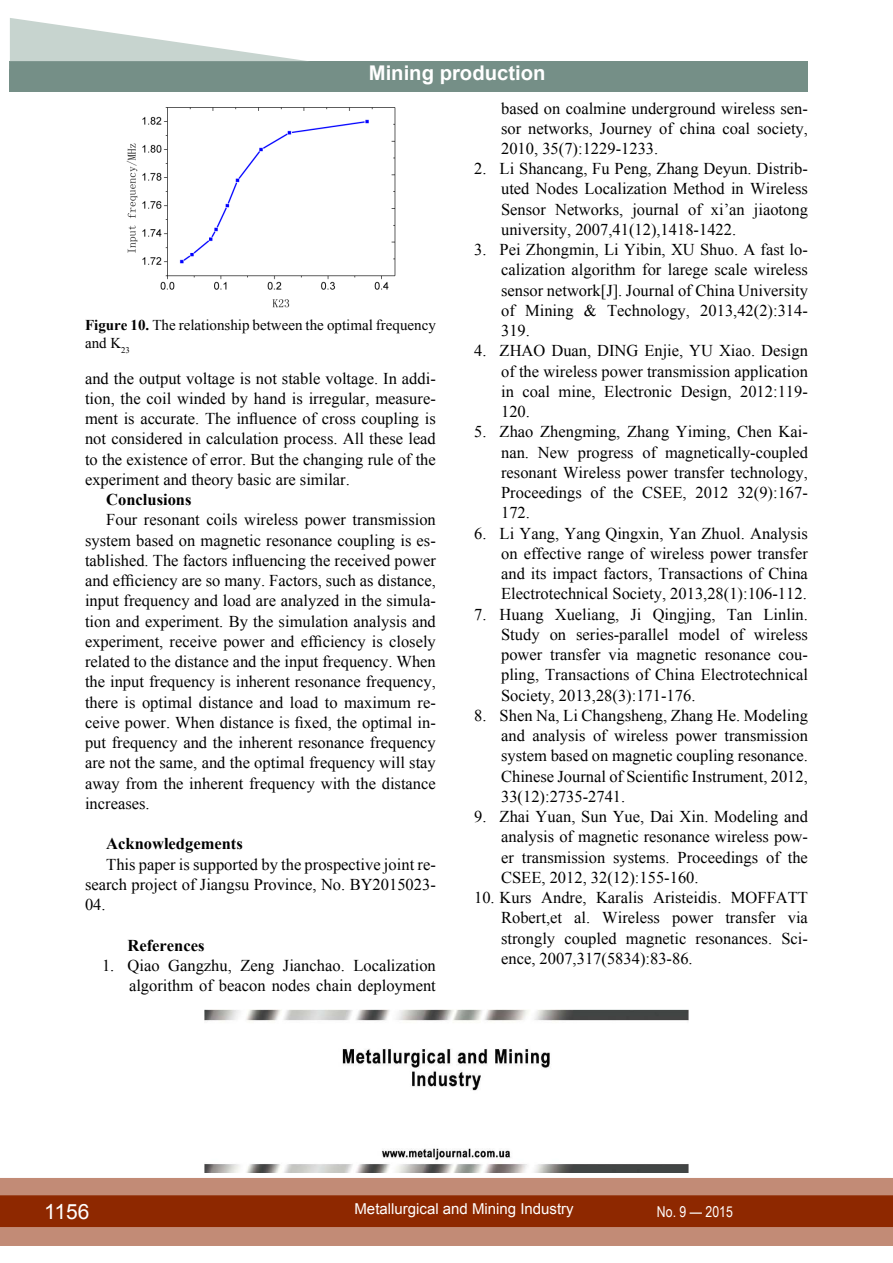
<style>
.page{position:relative;width:893px;height:1263px;background:#fff}
.page>*{position:absolute;margin:0;border:0;box-sizing:border-box;transform-origin:0 0}
.t1{font:21px "Arial";color:#fff}
.t2{font:700 20.25px "Arial";color:#fff}
.t3{font:16.5px/20.2px "Times New Roman";color:#000;text-align:justify}
.t4{font:700 16.5px "Times New Roman";color:#000}
.t5{font:15px/18px "Times New Roman";color:#000}
.t6{font:15px "Arial";color:#fff}
.t7{font:15px "Arial Narrow";color:#fff}
.s1{font-weight:700}
</style>
<div class="page">
<div style="left:0;top:1178px;width:893px;height:68px;background:#c28b76"></div>
<div style="left:0;top:1195px;width:893px;height:32px;background:#8e2800;border:2px solid #8e2800"></div>
<div style="left:10px;top:61px;width:798px;height:31px;background:#758f87"></div>
<svg style="left:10px;top:18px;width:297px;height:44px"></svg>
<img style="left:126px;top:107px;width:270px;height:201px">
<img style="left:205px;top:1010px;width:483px;height:162px">
<p class="t2" style="left:369px;top:59px;width:178px">Mining production</p>
<p class="t5" style="left:85px;top:315px;width:352px"><span class="s1">Figure 10.</span> The relationship between the optimal frequency and K<sub>23</sub></p>
<p class="t3" style="left:85px;top:368px;width:352px">and the output voltage is not stable voltage. In addi&shy;tion, the coil winded by hand is irregular, measure&shy;ment is accurate. The influence of cross coupling is not considered in calculation process. All these lead to the existence of error. But the changing rule of the experiment and theory basic are similar.</p>
<p class="t4" style="left:106px;top:488px;width:87px">Conclusions</p>
<p class="t3" style="left:85px;top:509px;width:352px;text-indent:21px">Four resonant coils wireless power transmission system based on magnetic resonance coupling is es&shy;tablished. The factors influencing the received power and efficiency are so many. Factors, such as distance, input frequency and load are analyzed in the simula&shy;tion and experiment. By the simulation analysis and experiment, receive power and efficiency is closely related to the distance and the input frequency. When the input frequency is inherent resonance frequency, there is optimal distance and load to maximum re&shy;ceive power. When distance is fixed, the optimal in&shy;put frequency and the inherent resonance frequency are not the same, and the optimal frequency will stay away from the inherent frequency with the distance increases.</p>
<p class="t4" style="left:106px;top:832px;width:138px">Acknowledgements</p>
<p class="t3" style="left:85px;top:853px;width:352px;text-indent:21px">This paper is supported by the prospective joint re&shy;search project of Jiangsu Province, No. BY2015023- 04.</p>
<p class="t4" style="left:128px;top:933px;width:78px">References</p>
<p class="t3" style="left:102px;top:955px;width:335px;text-align:right">1. Qiao Gangzhu, Zeng Jianchao. Localization algorithm of beacon nodes chain deployment</p>
<p class="t3" style="left:501px;top:98px;width:308px">based on coalmine underground wireless sen&shy;sor networks, Journey of china coal society, 2010, 35(7):1229-1233.</p>
<p class="t3" style="left:501px;top:158px;width:308px;text-indent:-27px">2. Li Shancang, Fu Peng, Zhang Deyun. Distrib&shy;uted Nodes Localization Method in Wireless Sensor Networks, journal of xi’an jiaotong university, 2007,41(12),1418-1422.</p>
<p class="t3" style="left:501px;top:239px;width:308px;text-indent:-27px">3. Pei Zhongmin, Li Yibin, XU Shuo. A fast lo&shy;calization algorithm for larege scale wireless sensor network[J]. Journal of China University of Mining &amp; Technology, 2013,42(2):314- 319.</p>
<p class="t3" style="left:501px;top:341px;width:308px;text-indent:-27px">4. ZHAO Duan, DING Enjie, YU Xiao. Design of the wireless power transmission application in coal mine, Electronic Design, 2012:119- 120.</p>
<p class="t3" style="left:501px;top:422px;width:308px;text-indent:-27px">5. Zhao Zhengming, Zhang Yiming, Chen Kai&shy;nan. New progress of magnetically-coupled resonant Wireless power transfer technology, Proceedings of the CSEE, 2012 32(9):167- 172.</p>
<p class="t3" style="left:501px;top:523px;width:308px;text-indent:-27px">6. Li Yang, Yang Qingxin, Yan Zhuol. Analysis on effective range of wireless power transfer and its impact factors, Transactions of China Electrotechnical Society, 2013,28(1):106-112.</p>
<p class="t3" style="left:501px;top:604px;width:308px;text-indent:-27px">7. Huang Xueliang, Ji Qingjing, Tan Linlin.<br>Study on series-parallel model of wireless power transfer via magnetic resonance cou&shy;pling, Transactions of China Electrotechnical Society, 2013,28(3):171-176.</p>
<p class="t3" style="left:501px;top:705px;width:308px;text-indent:-27px">8. Shen Na, Li Changsheng, Zhang He. Modeling and analysis of wireless power transmission system based on magnetic coupling resonance.<br>Chinese Journal of Scientific Instrument, 2012, 33(12):2735-2741.</p>
<p class="t3" style="left:501px;top:806px;width:308px;text-indent:-27px">9. Zhai Yuan, Sun Yue, Dai Xin. Modeling and analysis of magnetic resonance wireless pow&shy;er transmission systems. Proceedings of the CSEE, 2012, 32(12):155-160.</p>
<p class="t3" style="left:501px;top:887px;width:308px;text-indent:-27px">10. Kurs Andre, Karalis Aristeidis. MOFFATT Robert,et al. Wireless power transfer via strongly coupled magnetic resonances. Sci&shy;ence, 2007,317(5834):83-86.</p>
<p class="t1" style="left:44px;top:1197px;width:47px">1156</p>
<p class="t6" style="left:354px;top:1199px;width:221px">Metallurgical and Mining Industry</p>
<p class="t7" style="left:657px;top:1201px;width:77px">No. 9 — 2015</p>
</div>
